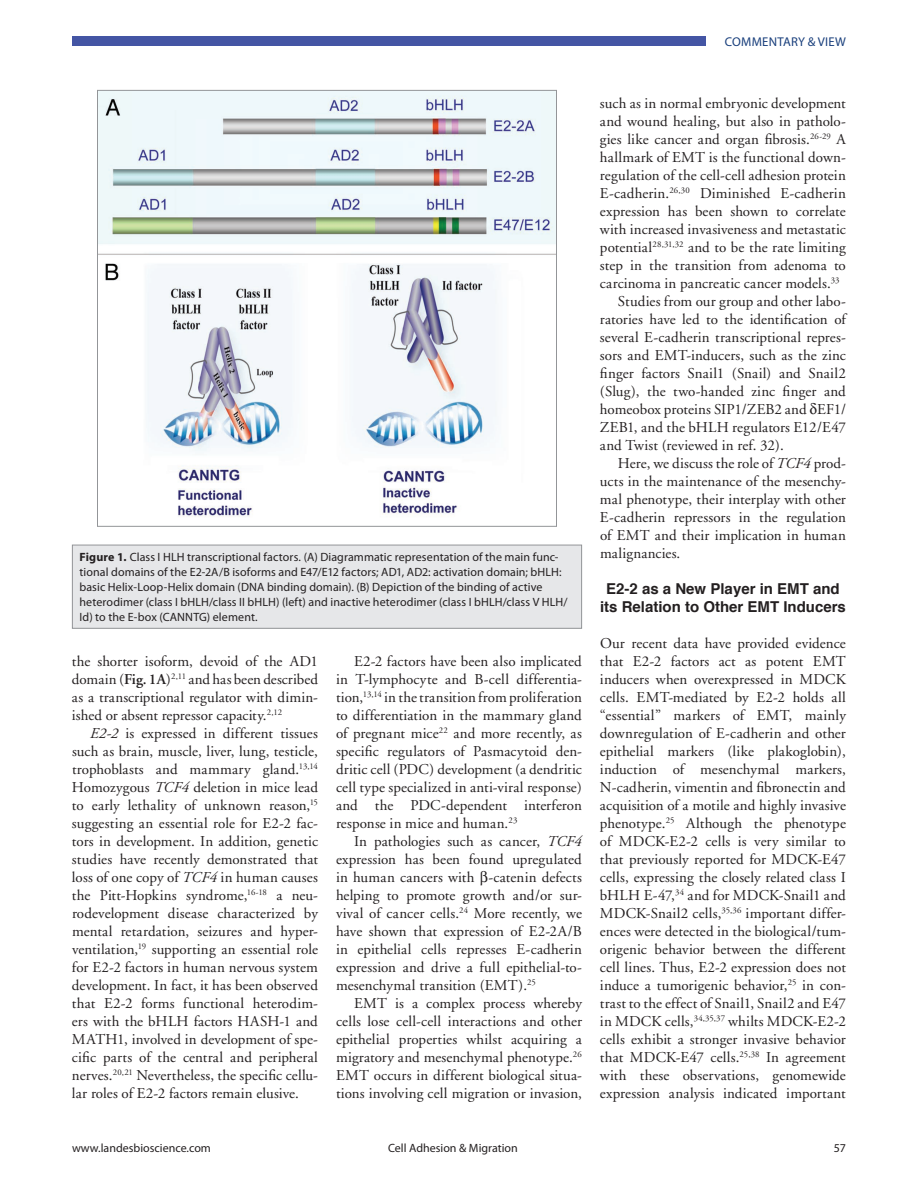
<style>
.page{position:relative;width:918px;height:1188px;background:#fff}
.page>*{position:absolute;margin:0;border:0;box-sizing:border-box;transform-origin:0 0}
.Body_text{font:15px/18px "Adobe Garamond";letter-spacing:.01em;color:#231f20;text-align:justify}
.Body_text_First_Line{font:15px/18px "Adobe Garamond";letter-spacing:.005em;color:#231f20;text-align:justify}
.Heading{font:700 15px/18px "Helvetica";color:#231f20;text-align:center}
.DEPARTMENT{font:12.75px "Myriad Pro";letter-spacing:.02em;color:#193f7c}
.t1{font:12px/15px "Myriad Pro";letter-spacing:.01em;color:#231f20}
.s1{font-weight:700}
.s2{font-weight:600}
.s3{font-style:italic}
</style>
<div class="page">
<div style="left:72px;top:36px;width:633px;height:10px;background:#4455a4"></div>
<div style="left:72px;top:545px;width:510px;height:83px;background:#e6e7e9"></div>
<div style="left:72px;top:545px;width:510px;height:84px;border:1px solid #939598"></div>
<img style="left:99px;top:92px;width:456px;height:425px">
<p class="DEPARTMENT" style="left:725px;top:33px;width:123px">Commentary &amp; View</p>
<p class="t1" style="left:80px;top:549px;width:490px"><span class="s1">Figure 1.</span> Class I HLH transcriptional factors. (A) Diagrammatic representation of the main func&shy;tional domains of the E2-2A/B isoforms and E47/E12 factors; AD1, AD2: activation domain; bHLH: basic Helix-Loop-Helix domain (DNA binding domain). (B) Depiction of the binding of active heterodimer (class I bHLH/class II bHLH) (left) and inactive heterodimer (class I bHLH/class V HLH/ Id) to the E-box (CANNT</p>
<p class="t1" style="left:199px;top:609px;width:60px">G) element.</p>
<p class="Body_text_First_Line" style="left:72px;top:653px;width:248px">the shorter isoform, devoid of the AD1 domain (<span class="s2">Fig. 1A</span>)<sup>2,11</sup> and has been described as a transcriptional regulator with dimin&shy;ished or absent repressor capacity.<sup>2,12</sup></p>
<p class="Body_text" style="left:72px;top:725px;width:248px;text-indent:18px"><span class="s3">E2-2</span> is expressed in different tissues such as brain, muscle, liver, lung, testicle, trophoblasts and mammary gland.<sup>13,14<br></sup>Homozygous <span class="s3">TCF4</span> deletion in mice lead to early lethality of unknown reason,<sup>15 </sup>suggesting an essential role for E2-2 fac&shy;tors in development. In addition, genetic studies have recently demonstrated that loss of one copy of <span class="s3">TCF4</span> in human causes the Pitt-Hopkins syndrome,<sup>16-18</sup> a neu&shy;rodevelopment disease characterized by mental retardation, seizures and hyper&shy;ventilation,<sup>19</sup> supporting an essential role for E2-2 factors in human nervous system development. In fact, it has been observed that E2-2 forms functional heterodim&shy;ers with the bHLH factors HASH-1 and MATH1, involved in development of spe&shy;cific parts of the central and peripheral nerves.<sup>20,21</sup> Nevertheless, the specific cellu&shy;lar roles of E2-2 factors remain elusive.</p>
<p class="Body_text" style="left:336px;top:653px;width:247px;text-indent:18px">E2-2 factors have been also implicated in T-lymphocyte and B-cell differentia&shy;tion,<sup>13,14</sup> in the transition from proliferation to differentiation in the mammary gland of pregnant mice<sup>22</sup> and more recently, as specific regulators of Pasmacytoid den&shy;dritic cell (PDC) development (a dendritic cell type specialized in anti-viral response) and the PDC-dependent interferon response in mice and human.<sup>23</sup></p>
<p class="Body_text" style="left:336px;top:833px;width:247px;text-indent:18px">In pathologies such as cancer, <span class="s3">TCF4 </span>expression has been found upregulated in human cancers with -catenin defects helping to promote growth and/or sur&shy;vival of cancer cells.<sup>24</sup> More recently, we have shown that expression of E2-2A/B in epithelial cells represses E-cadherin expression and drive a full epithelial-to&shy;mesenchymal transition (EMT).<sup>25</sup></p>
<p class="Body_text" style="left:336px;top:995px;width:247px;text-indent:18px">EMT is a complex process whereby cells lose cell-cell interactions and other epithelial properties whilst acquiring a migratory and mesenchymal phenotype.<sup>26<br></sup>EMT occurs in different biological situa&shy;tions involving cell migration or invasion,</p>
<p class="Body_text" style="left:600px;top:95px;width:247px">such as in normal embryonic development and wound healing, but also in patholo&shy;gies like cancer and organ fibrosis.<sup>26-29</sup> A hallmark of EMT is the functional down&shy;regulation of the cell-cell adhesion protein E-cadherin.<sup>26,30</sup> Diminished E-cadherin expression has been shown to correlate with increased invasiveness and metastatic potential<sup>28,31,32</sup> and to be the rate limiting step in the transition from adenoma to carcinoma in pancreatic cancer models.<sup>33</sup></p>
<p class="Body_text" style="left:600px;top:293px;width:247px;text-indent:18px">Studies from our group and other labo&shy;ratories have led to the identification of several E-cadherin transcriptional repres&shy;sors and EMT-inducers, such as the zinc finger factors Snail1 (Snail) and Snail2 (Slug), the two-handed zinc finger and homeobox proteins SIP1/ZEB2 and EF1/ ZEB1, and the bHLH regulators E12/E47 and Twist (reviewed in ref. 32).</p>
<p class="Body_text" style="left:600px;top:455px;width:247px;text-indent:18px">Here, we discuss the role of <span class="s3">TCF4</span> prod&shy;ucts in the maintenance of the mesenchy&shy;mal phenotype, their interplay with other E-cadherin repressors in the regulation of EMT and their implication in human malignancies.</p>
<p class="Heading" style="left:600px;top:581px;width:247px">E2-2 as a New Player in EMT and its Relation to Other EMT Inducers</p>
<p class="Body_text_First_Line" style="left:600px;top:635px;width:248px">Our recent data have provided evidence that E2-2 factors act as potent EMT inducers when overexpressed in MDCK cells. EMT-mediated by E2-2 holds all “essential” markers of EMT, mainly downregulation of E-cadherin and other epithelial markers (like plakoglobin), induction of mesenchymal markers, N-cadherin, vimentin and fibronectin and acquisition of a motile and highly invasive phenotype.<sup>25</sup> Although the phenotype of MDCK-E2-2 cells is very similar to that previously reported for MDCK-E47 cells, expressing the closely related class I bHLH E-47,<sup>34</sup> and for MDCK-Snail1 and MDCK-Snail2 cells,<sup>35,36</sup> important differ&shy;ences were detected in the biological/tum&shy;origenic behavior between the different cell lines. Thus, E2-2 expression does not induce a tumorigenic behavior,<sup>25</sup> in con&shy;trast to the effect of Snail1, Snail2 and E47 in MDCK cells,<sup>34,35,37</sup> whilts MDCK-E2-2 cells exhibit a stronger invasive behavior that MDCK-E47 cells.<sup>25,38</sup> In agreement with these observations, genomewide expression analysis indicated important</p>
<p class="t1" style="left:72px;top:1141px;width:140px">www.landesbioscience.com</p>
<p class="t1" style="left:388px;top:1141px;width:131px">Cell Adhesion &amp; Migration</p>
<p class="t1" style="left:834px;top:1141px;width:14px">57</p>
</div>
